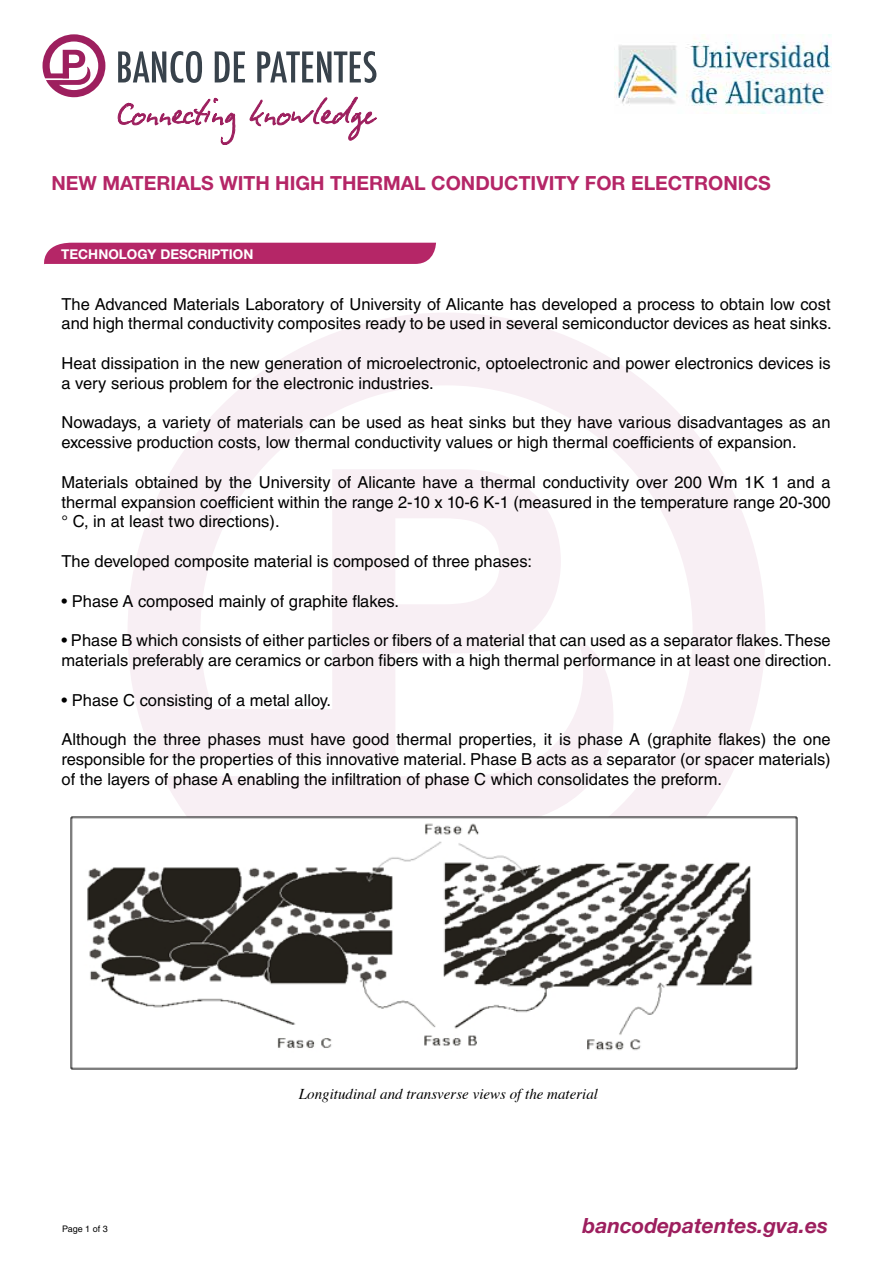
<style>
.page{position:relative;width:893px;height:1263px;background:#fff}
.page>*{position:absolute;margin:0;border:0;box-sizing:border-box;transform-origin:0 0}
.t1{font:italic 700 21px "Helvetica Neue LT Std";color:#9d1f5e}
.t2{font:700 19.5px "Helvetica Neue LT Std";color:#b52667}
.t3{font:16.5px/19.8px "Helvetica LT Std";color:#000}
.t4{font:italic 15px "Times";color:#000}
.t5{font:700 13.5px "Helvetica Neue LT Std";color:#fff}
.t6{font:9px "Helvetica LT Std";color:#000}
</style>
<div class="page">
<svg style="left:128px;top:313px;width:637px;height:503px"></svg>
<svg style="left:44px;top:243px;width:392px;height:22px;background:#ba3571"></svg>
<svg style="left:43px;top:34px;width:62px;height:63px"></svg>
<svg style="left:118px;top:51px;width:84px;height:32px"></svg>
<svg style="left:215px;top:51px;width:30px;height:31px"></svg>
<svg style="left:257px;top:51px;width:119px;height:32px"></svg>
<svg style="left:118px;top:98px;width:118px;height:47px"></svg>
<svg style="left:249px;top:96px;width:128px;height:45px"></svg>
<img style="left:614px;top:34px;width:217px;height:79px">
<img style="left:70px;top:816px;width:727px;height:254px">
<p class="t2" style="left:51px;top:171px;width:721px">NEW MATERIALS WITH HIGH THERMAL CONDUCTIVITY FOR ELECTRONICS</p>
<p class="t5" style="left:61px;top:246px;width:194px">TECHNOLOGY DESCRIPTION</p>
<p class="t3" style="left:61px;top:294px;width:772px">The Advanced Materials Laboratory of University of Alicante has developed a process to obtain low cost and high thermal conductivity composites ready to be used in several semiconductor devices as heat sinks.</p>
<p class="t3" style="left:61px;top:353px;width:771px">Heat dissipation in the new generation of microelectronic, optoelectronic and power electronics devices is a very serious problem for the electronic industries.</p>
<p class="t3" style="left:61px;top:413px;width:771px">Nowadays, a variety of materials can be used as heat sinks but they have various disadvantages as an excessive production costs, low thermal conductivity values or high thermal coefficients of expansion.</p>
<p class="t3" style="left:61px;top:472px;width:771px;text-align:justify">Materials obtained by the University of Alicante have a thermal conductivity over 200 Wm 1K 1 and a thermal expansion coefficient within the range 2-10 x 10-6 K-1 (measured in the temperature range 20-300 ° C, in at least two directions).</p>
<p class="t3" style="left:61px;top:551px;width:472px">The developed composite material is composed of three phases:</p>
<p class="t3" style="left:61px;top:591px;width:339px">• Phase A composed mainly of graphite flakes.</p>
<p class="t3" style="left:61px;top:630px;width:772px">• Phase B which consists of either particles or fibers of a material that can used as a separator flakes. These materials preferably are ceramics or carbon fibers with a high thermal performance in at least one direction.</p>
<p class="t3" style="left:61px;top:690px;width:271px">• Phase C consisting of a metal alloy.</p>
<p class="t3" style="left:61px;top:729px;width:771px;text-align:justify">Although the three phases must have good thermal properties, it is phase A (graphite flakes) the one responsible for the properties of this innovative material. Phase B acts as a separator (or spacer materials) of the layers of phase A enabling the infiltration of phase C which consolidates the preform.</p>
<p class="t6" style="left:62px;top:1224px;width:47px">Page 1 of 3</p>
<p class="t4" style="left:299px;top:1081px;width:301px">Longitudinal and transverse views of the material</p>
<p class="t1" style="left:583px;top:1212px;width:247px">bancodepatentes.gva.es</p>
</div>
